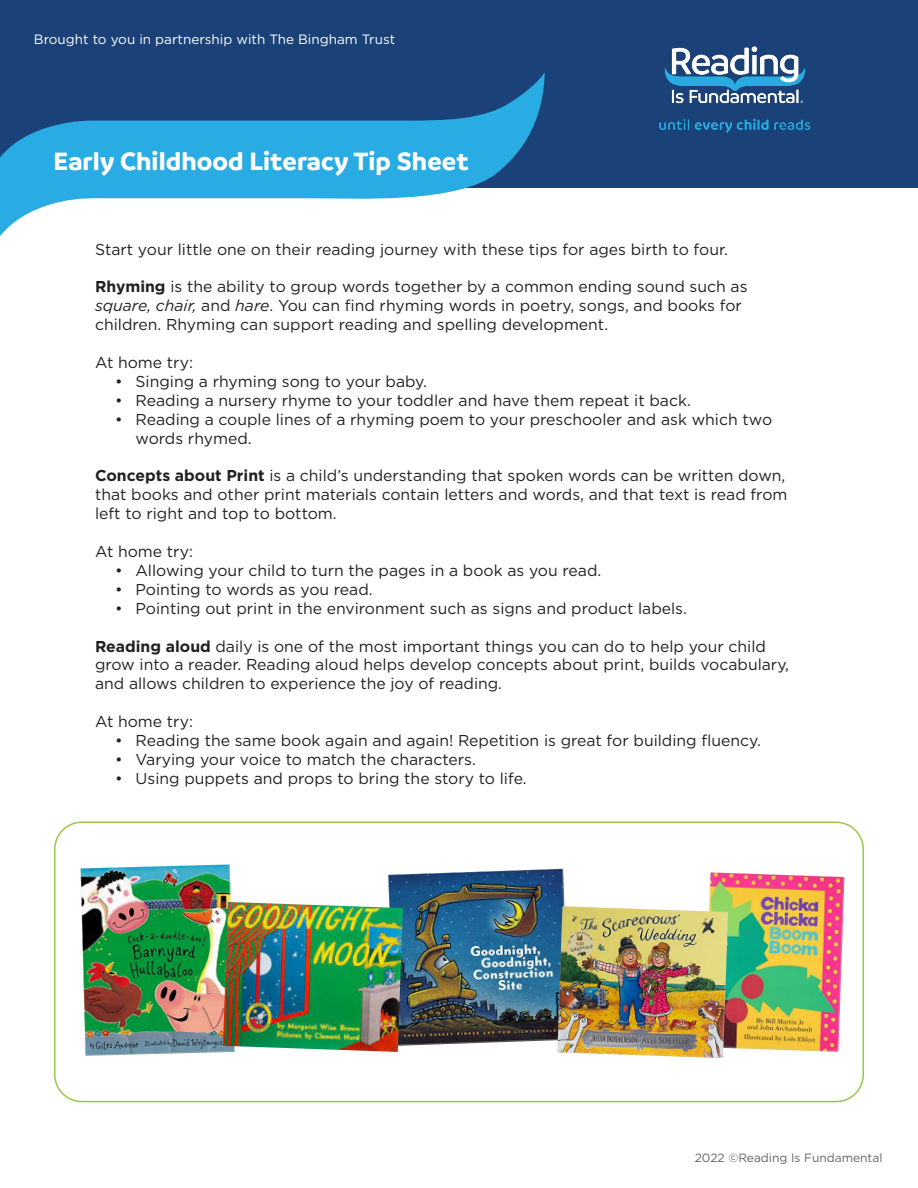
<style>
.page{position:relative;width:918px;height:1188px;background:#fff}
.page>*{position:absolute;margin:0;border:0;box-sizing:border-box;transform-origin:0 0}
.t1{font:700 27px "Branding";letter-spacing:.005em;color:#fff}
.t2{font:15.75px/18.9px "Gotham";color:#231f20}
.t3{font:13.5px "Gotham";color:#fff}
.t4{font:12px "Gotham";color:#636366}
.s1{font-weight:700}
.s2{font-style:italic}
</style>
<div class="page">
<div style="left:0;top:0;width:918px;height:187px;background:#1a4278"></div>
<img style="left:659px;top:46px;width:152px;height:86px">
<svg style="left:0;top:73px;width:545px;height:163px;fill:#29abe3"></svg>
<div style="left:54px;top:822px;width:810px;height:280px;border:2px solid #9cc74a;border-radius:27px"></div>
<img style="left:81px;top:864px;width:150px;height:192px">
<img style="left:709px;top:872px;width:135px;height:180px">
<img style="left:388px;top:869px;width:177px;height:177px">
<img style="left:557px;top:906px;width:171px;height:152px">
<img style="left:223px;top:902px;width:180px;height:150px">
<p class="t3" style="left:34px;top:31px;width:363px">Brought to you in partnership with The Bingham Trust</p>
<p class="t1" style="left:54px;top:146px;width:416px">Early Childhood Literacy Tip Sheet</p>
<p class="t2" style="left:95px;top:239px;width:634px">Start your little one on their reading journey with these tips for ages birth to four.</p>
<p class="t2" style="left:95px;top:277px;width:654px"><span class="s1">Rhyming</span> is the ability to group words together by a common ending sound such as</p>
<p class="t2" style="left:95px;top:296px;width:648px"><span class="s2">square, chair,</span> and <span class="s2">hare</span>. You can find rhyming words in poetry, songs, and books for</p>
<p class="t2" style="left:95px;top:315px;width:515px">children. Rhyming can support reading and spelling development.</p>
<p class="t2" style="left:95px;top:353px;width:99px">At home try:</p>
<p class="t2" style="left:115px;top:372px;width:313px">• Singing a rhyming song to your baby.</p>
<p class="t2" style="left:115px;top:391px;width:577px">• Reading a nursery rhyme to your toddler and have them repeat it back.</p>
<p class="t2" style="left:136px;top:409px;width:638px;text-indent:-20px">• Reading a couple lines of a rhyming poem to your preschooler and ask which two words rhymed.</p>
<p class="t2" style="left:95px;top:466px;width:694px"><span class="s1">Concepts about Print</span> is a child’s understanding that spoken words can be written down, that books and other print materials contain letters and words, and that text is read from</p>
<p class="t2" style="left:95px;top:504px;width:243px">left to right and top to bottom.</p>
<p class="t2" style="left:95px;top:542px;width:99px">At home try:</p>
<p class="t2" style="left:115px;top:561px;width:488px">• Allowing your child to turn the pages in a book as you read.</p>
<p class="t2" style="left:115px;top:580px;width:259px">• Pointing to words as you read.</p>
<p class="t2" style="left:115px;top:598px;width:573px">• Pointing out print in the environment such as signs and product labels.</p>
<p class="t2" style="left:95px;top:636px;width:672px"><span class="s1">Reading aloud</span> daily is one of the most important things you can do to help your child</p>
<p class="t2" style="left:95px;top:655px;width:696px">grow into a reader. Reading aloud helps develop concepts about print, builds vocabulary, and allows children to experience the joy of reading.</p>
<p class="t2" style="left:95px;top:712px;width:99px">At home try:</p>
<p class="t2" style="left:115px;top:731px;width:647px">• Reading the same book again and again! Repetition is great for building fluency.</p>
<p class="t2" style="left:115px;top:750px;width:362px">• Varying your voice to match the characters.</p>
<p class="t2" style="left:115px;top:769px;width:413px">• Using puppets and props to bring the story to life.</p>
<p class="t4" style="left:695px;top:1150px;width:189px">2022 ©Reading Is Fundamental</p>
</div>
